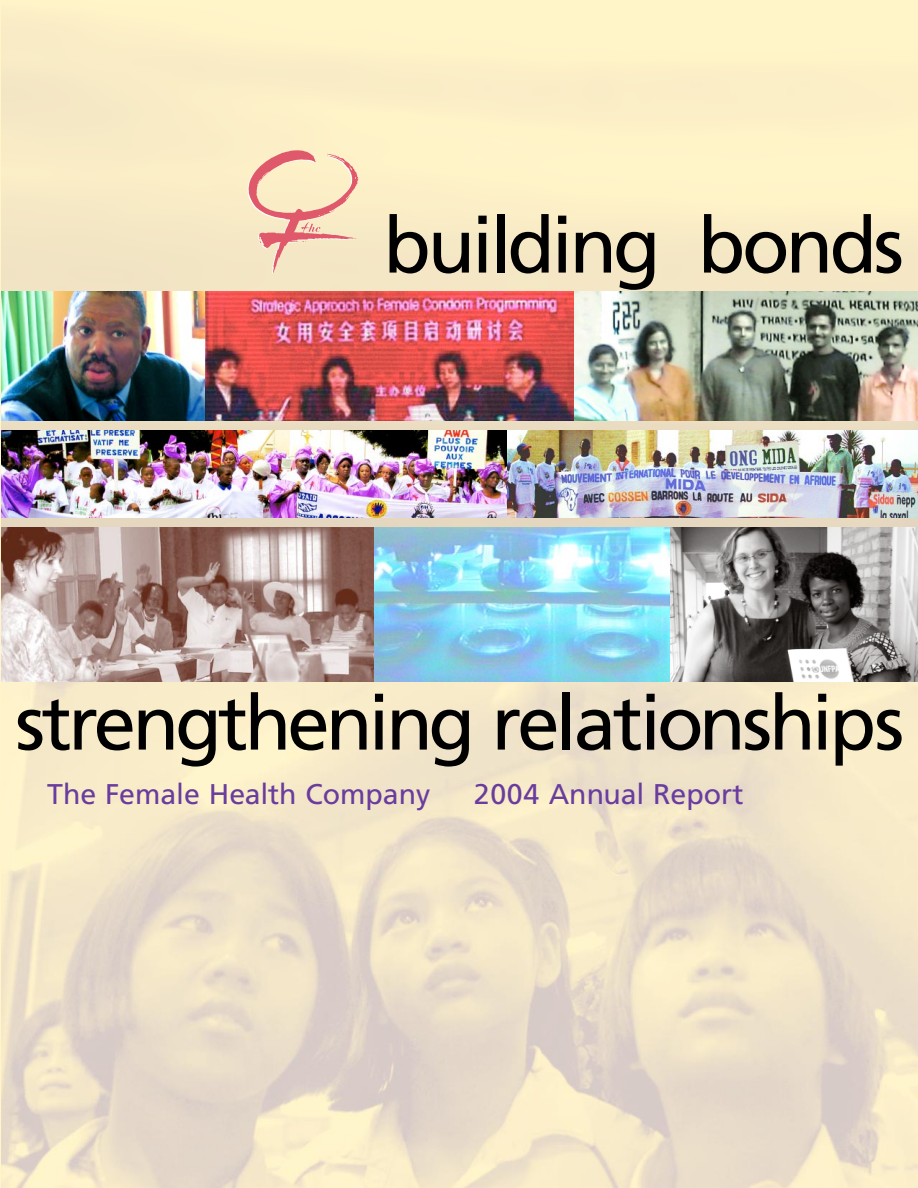
<style>
.page{position:relative;width:918px;height:1188px;background:#fff}
.page>*{position:absolute;margin:0;border:0;box-sizing:border-box;transform-origin:0 0}
.t1{font:78px "Frutiger";letter-spacing:-.045em;color:#000}
.t2{font:76.5px "Frutiger";letter-spacing:-.045em;color:#000}
.t3{font:28.5px "Frutiger";color:#693c9e}
</style>
<div class="page">
<img style="left:0;top:0;width:918px;height:528px">
<img style="left:0;top:430px;width:507px;height:88px">
<img style="left:670px;top:528px;width:248px;height:154px">
<img style="left:507px;top:430px;width:411px;height:88px">
<svg style="left:248px;top:150px;width:110px;height:124px"></svg>
<img style="left:302px;top:222px;width:18px;height:11px">
<img style="left:0;top:292px;width:206px;height:129px">
<img style="left:574px;top:292px;width:344px;height:129px">
<img style="left:373px;top:528px;width:297px;height:154px">
<img style="left:206px;top:292px;width:368px;height:129px">
<svg style="left:0;top:528px;width:373px;height:154px"></svg>
<h1 class="t1" style="left:383px;top:214px;width:522px">building bonds</h1>
<h2 class="t2" style="left:15px;top:692px;width:890px">strengthening relationships</h2>
<p class="t3" style="left:47px;top:782px;width:385px">The Female Health Company</p>
<p class="t3" style="left:474px;top:782px;width:271px">2004 Annual Report</p>
</div>
